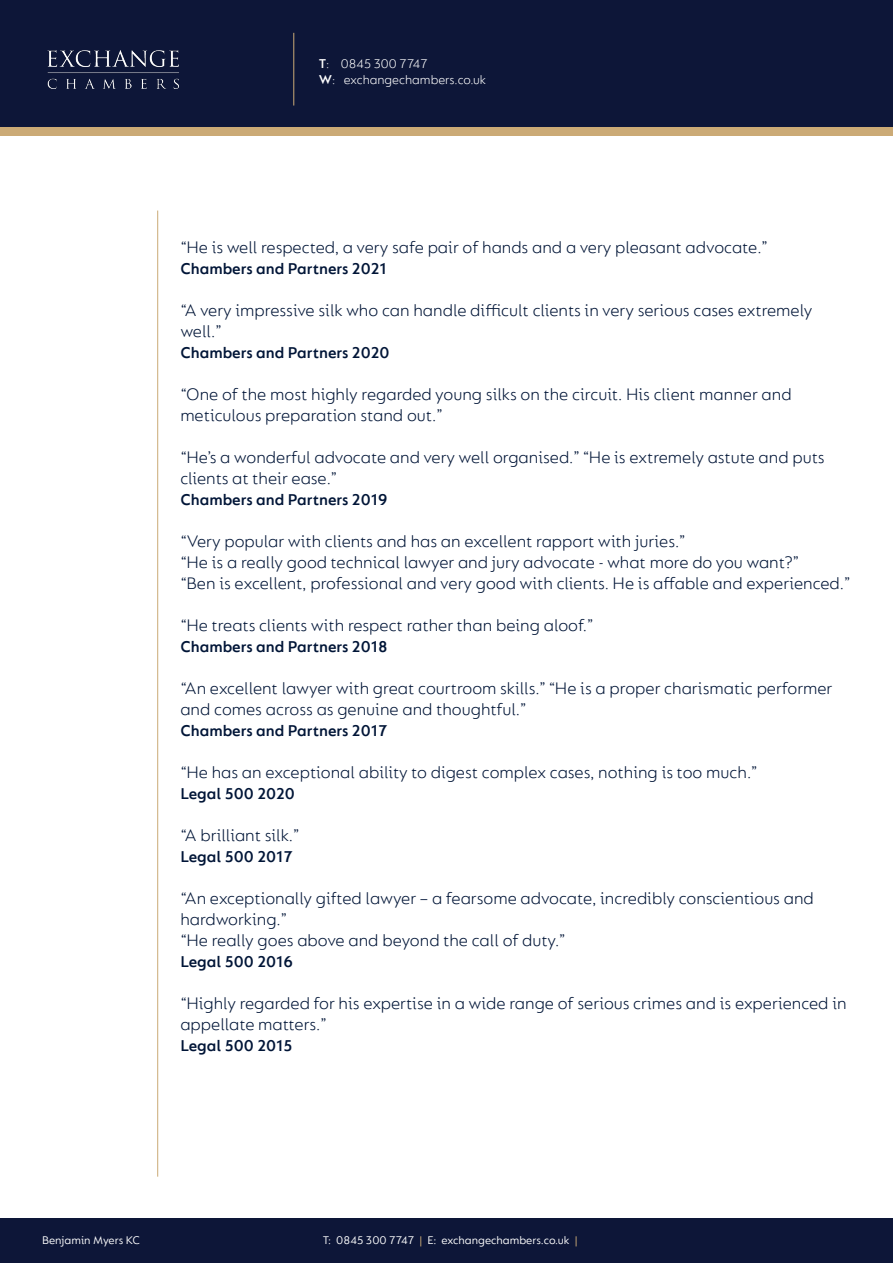
<style>
.page{position:relative;width:893px;height:1263px;background:#fff}
.page>*{position:absolute;margin:0;border:0;box-sizing:border-box;transform-origin:0 0}
.t1{font:300 18px "FS Lucas";color:#001537}
.t2{font:600 16.5px "FS Lucas";color:#001537}
.t3{font:300 13.5px/16.2px "FS Lucas";color:#fff}
.t4{font:12px "FS Lucas";color:#fff}
.s1{font-weight:600}
.s2{color:#cbaa76}
</style>
<div class="page">
<div style="left:0;top:64px;width:893px;height:72px;background:#cbaa76"></div>
<div style="left:0;top:0;width:893px;height:127px;background:#0d1638"></div>
<div style="left:0;top:1219px;width:893px;height:44px;background:#0d1638"></div>
<img style="left:47px;top:50px;width:132px;height:39px">
<hr style="left:293px;top:33px;width:1px;height:73px;background:#cbaa76">
<hr style="left:157px;top:211px;width:1px;height:966px;background:#cbaa76">
<p class="t3" style="left:319px;top:55px;width:169px"><span class="s1">T</span>: 0845 300 7747<br><span class="s1">W</span>: exchangechambers.co.uk</p>
<p class="t1" style="left:180px;top:236px;width:589px">“He is well respected, a very safe pair of hands and a very pleasant advocate.”</p>
<p class="t2" style="left:180px;top:259px;width:208px">Chambers and Partners 2021</p>
<p class="t1" style="left:180px;top:299px;width:634px">“A very impressive silk who can handle difficult clients in very serious cases extremely</p>
<p class="t1" style="left:180px;top:320px;width:43px">well.”</p>
<p class="t2" style="left:180px;top:343px;width:211px">Chambers and Partners 2020</p>
<p class="t1" style="left:180px;top:383px;width:613px">“One of the most highly regarded young silks on the circuit. His client manner and</p>
<p class="t1" style="left:180px;top:404px;width:264px">meticulous preparation stand out.”</p>
<p class="t1" style="left:180px;top:446px;width:646px">“He’s a wonderful advocate and very well organised.” “He is extremely astute and puts</p>
<p class="t1" style="left:180px;top:467px;width:159px">clients at their ease.”</p>
<p class="t2" style="left:180px;top:490px;width:209px">Chambers and Partners 2019</p>
<p class="t1" style="left:180px;top:530px;width:507px">“Very popular with clients and has an excellent rapport with juries.”</p>
<p class="t1" style="left:180px;top:551px;width:620px">“He is a really good technical lawyer and jury advocate - what more do you want?”</p>
<p class="t1" style="left:180px;top:572px;width:672px">“Ben is excellent, professional and very good with clients. He is affable and experienced.”</p>
<p class="t1" style="left:180px;top:614px;width:415px">“He treats clients with respect rather than being aloof.”</p>
<p class="t2" style="left:180px;top:637px;width:209px">Chambers and Partners 2018</p>
<p class="t1" style="left:180px;top:677px;width:654px">“An excellent lawyer with great courtroom skills.” “He is a proper charismatic performer</p>
<p class="t1" style="left:180px;top:698px;width:348px">and comes across as genuine and thoughtful.”</p>
<p class="t2" style="left:180px;top:721px;width:209px">Chambers and Partners 2017</p>
<p class="t1" style="left:180px;top:761px;width:579px">“He has an exceptional ability to digest complex cases, nothing is too much.”</p>
<p class="t2" style="left:180px;top:784px;width:116px">Legal 500 2020</p>
<p class="t1" style="left:180px;top:824px;width:121px">“A brilliant silk.”</p>
<p class="t2" style="left:180px;top:847px;width:114px">Legal 500 2017</p>
<p class="t1" style="left:180px;top:887px;width:635px">“An exceptionally gifted lawyer – a fearsome advocate, incredibly conscientious and</p>
<p class="t1" style="left:180px;top:908px;width:109px">hardworking.”</p>
<p class="t1" style="left:180px;top:929px;width:387px">“He really goes above and beyond the call of duty.”</p>
<p class="t2" style="left:180px;top:952px;width:114px">Legal 500 2016</p>
<p class="t1" style="left:180px;top:992px;width:668px">“Highly regarded for his expertise in a wide range of serious crimes and is experienced in</p>
<p class="t1" style="left:180px;top:1013px;width:148px">appellate matters.”</p>
<p class="t2" style="left:180px;top:1036px;width:114px">Legal 500 2015</p>
<p class="t4" style="left:42px;top:1233px;width:100px">Benjamin Myers KC</p>
<p class="t4" style="left:323px;top:1233px;width:256px">T: 0845 300 7747 <span class="s2">|</span> E: exchangechambers.co.uk <span class="s2">|</span></p>
</div>
